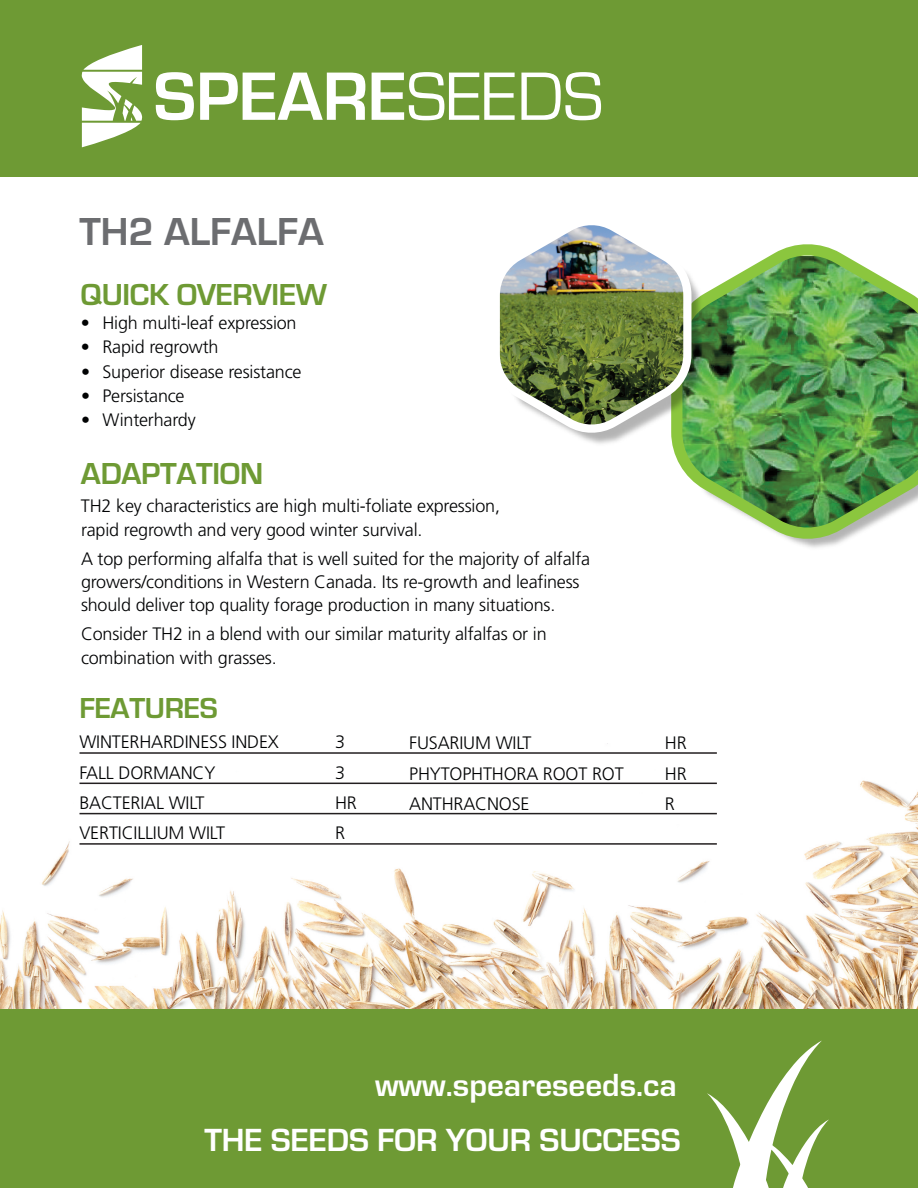
<style>
.page{position:relative;width:918px;height:1188px;background:#fff}
.page>*{position:absolute;margin:0;border:0;box-sizing:border-box;transform-origin:0 0}
.t1{font:700 40.5px "Eurostile";color:#6c6d70}
.t2{font:700 33.3px "Eurostile";color:#fff}
.t3{font:700 31.5px "Eurostile";letter-spacing:-.01em;color:#6e9a34}
.t4{font:700 30px "Eurostile";letter-spacing:-.01em;color:#6e9a34}
.t5{font:300 18px/23.4px "Frutiger";letter-spacing:-.01em;color:#010203}
</style>
<div class="page">
<img style="left:0;top:743px;width:918px;height:266px">
<div style="left:0;top:0;width:918px;height:177px;background:#6e9a34"></div>
<svg style="left:156px;top:72px;width:38px;height:48px"></svg>
<svg style="left:200px;top:73px;width:165px;height:47px"></svg>
<svg style="left:372px;top:72px;width:143px;height:48px"></svg>
<svg style="left:521px;top:72px;width:80px;height:48px"></svg>
<svg style="left:82px;top:45px;width:60px;height:102px"></svg>
<div style="left:0;top:1009px;width:918px;height:179px;background:#6e9a34"></div>
<svg style="left:707px;top:1041px;width:122px;height:147px"></svg>
<hr style="left:80px;top:752px;width:637px;height:2px;background:#231f20">
<hr style="left:80px;top:783px;width:637px;height:1px;background:#231f20">
<hr style="left:80px;top:813px;width:637px;height:1px;background:#231f20">
<hr style="left:80px;top:843px;width:637px;height:2px;background:#231f20">
<svg style="left:673px;top:244px;width:245px;height:295px"></svg>
<img style="left:572px;top:244px;width:136px;height:206px">
<img style="left:499px;top:225px;width:192px;height:208px">
<h1 class="t1" style="left:79px;top:207px;width:246px">TH2 ALFALFA</h1>
<h3 class="t3" style="left:81px;top:276px;width:248px">QUICK OVERVIEW</h3>
<p class="t5" style="left:81px;top:313px;width:217px">• High multi-leaf expression</p>
<p class="t5" style="left:81px;top:337px;width:139px">• Rapid regrowth</p>
<p class="t5" style="left:81px;top:361px;width:222px">• Superior disease resistance</p>
<p class="t5" style="left:81px;top:386px;width:105px">• Persistance</p>
<p class="t5" style="left:81px;top:410px;width:116px">• Winterhardy</p>
<h3 class="t3" style="left:81px;top:454px;width:184px">ADAPTATION</h3>
<p class="t5" style="left:81px;top:496px;width:421px">TH2 key characteristics are high multi-foliate expression, rapid regrowth and very good winter survival.</p>
<p class="t5" style="left:81px;top:548px;width:511px">A top performing alfalfa that is well suited for the majority of alfalfa growers/conditions in Western Canada. Its re-growth and leafiness should deliver top quality forage production in many situations.</p>
<p class="t5" style="left:81px;top:624px;width:467px">Consider TH2 in a blend with our similar maturity alfalfas or in combination with grasses.</p>
<h3 class="t4" style="left:80px;top:690px;width:140px">FEATURES</h3>
<p class="t5" style="left:80px;top:732px;width:201px">WINTERHARDINESS INDEX</p>
<p class="t5" style="left:335px;top:732px;width:12px">3</p>
<p class="t5" style="left:80px;top:762px;width:137px">FALL DORMANCY</p>
<p class="t5" style="left:335px;top:762px;width:12px">3</p>
<p class="t5" style="left:80px;top:793px;width:127px">BACTERIAL WILT</p>
<p class="t5" style="left:335px;top:793px;width:23px">HR</p>
<p class="t5" style="left:80px;top:823px;width:147px">VERTICILLIUM WILT</p>
<p class="t5" style="left:335px;top:823px;width:12px">R</p>
<p class="t5" style="left:409px;top:733px;width:124px">FUSARIUM WILT</p>
<p class="t5" style="left:665px;top:733px;width:23px">HR</p>
<p class="t5" style="left:409px;top:763px;width:216px">PHYTOPHTHORA ROOT ROT</p>
<p class="t5" style="left:665px;top:763px;width:23px">HR</p>
<p class="t5" style="left:409px;top:793px;width:122px">ANTHRACNOSE</p>
<p class="t5" style="left:665px;top:793px;width:12px">R</p>
<h2 class="t2" style="left:375px;top:1065px;width:303px">www.speareseeds.ca</h2>
<h2 class="t2" style="left:204px;top:1120px;width:478px">THE SEEDS FOR YOUR SUCCESS</h2>
</div>
